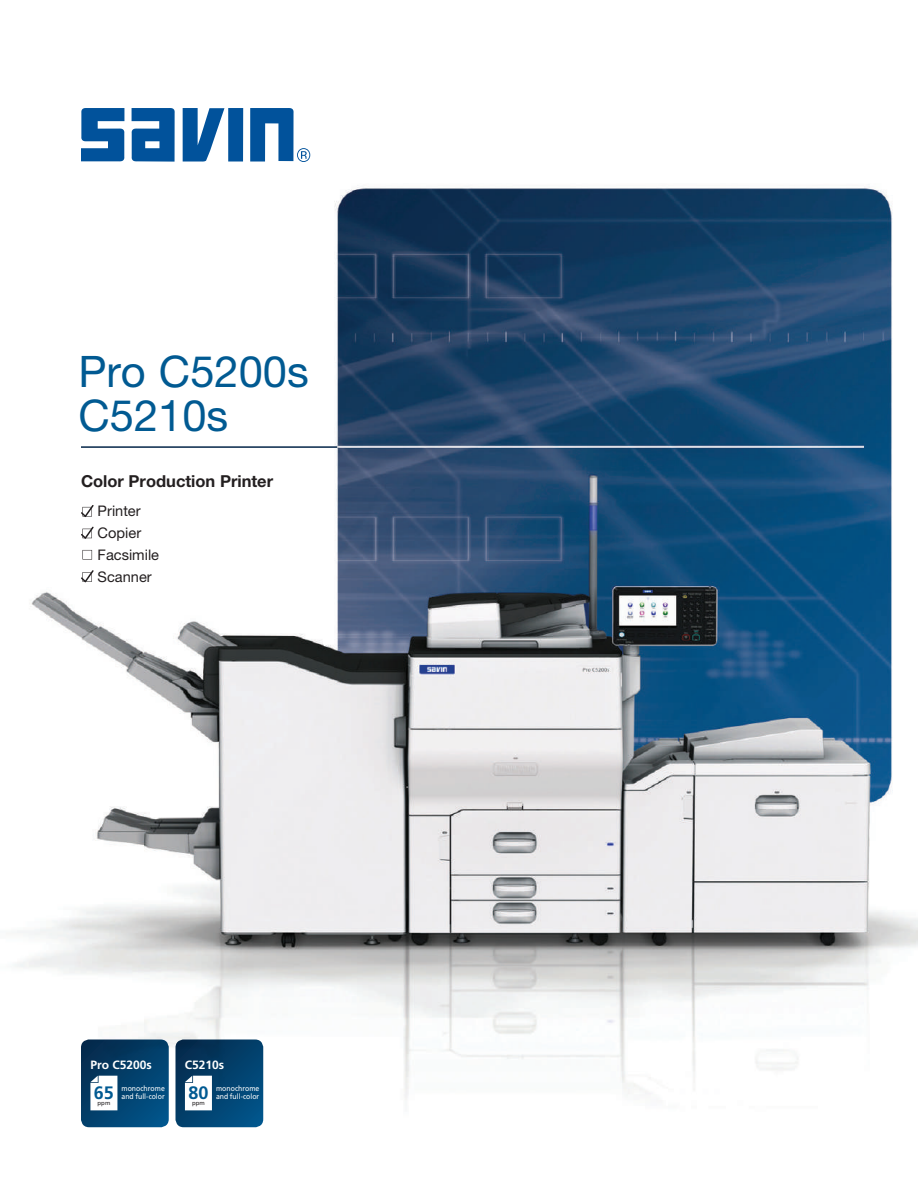
<style>
.page{position:relative;width:918px;height:1188px;background:#fff}
.page>*{position:absolute;margin:0;border:0;box-sizing:border-box;transform-origin:0 0}
.t1{font:43.5px/43.5px "Helvetica Neue LT Std";color:#015a92}
.t2{font:700 18px "Frutiger LT Std";color:#015a92}
.t3{font:700 16.5px "Helvetica Neue LT Std";color:#231f20}
.t4{font:14.7px/21.8px "Helvetica Neue LT Std";color:#231f20}
.t5{font:700 12px "Frutiger LT Std";color:#fff}
.t6{font:7.5px "Frutiger LT Std";letter-spacing:.005em;color:#fff;scale:.92 1}
.t7{font:6px "Frutiger LT Std";letter-spacing:.01em;color:#231f20}
</style>
<div class="page">
<img style="left:14px;top:108px;width:904px;height:1020px">
<svg style="left:81px;top:108px;width:44px;height:54px;background:#3374ae"></svg>
<svg style="left:183px;top:108px;width:41px;height:54px"></svg>
<div style="left:228px;top:108px;width:15px;height:54px;background:#01529b"></div>
<svg style="left:131px;top:108px;width:44px;height:54px;background:#2b6eab"></svg>
<svg style="left:250px;top:108px;width:60px;height:54px"></svg>
<hr style="left:81px;top:446px;width:256px;height:2px;background:#042648">
<svg style="left:81px;top:505px;width:13px;height:12px"></svg>
<svg style="left:81px;top:527px;width:13px;height:12px"></svg>
<svg style="left:82px;top:550px;width:10px;height:10px"></svg>
<svg style="left:81px;top:570px;width:13px;height:12px"></svg>
<svg style="left:176px;top:1040px;width:87px;height:87px;background:#03406b"></svg>
<svg style="left:185px;top:1076px;width:27px;height:34px"></svg>
<svg style="left:81px;top:1040px;width:88px;height:87px;background:#04416c"></svg>
<svg style="left:90px;top:1076px;width:27px;height:34px"></svg>
<h1 class="t1" style="left:78px;top:349px;width:232px">Pro C5200s<br>C5210s</h1>
<h3 class="t3" style="left:81px;top:470px;width:194px">Color Production Printer</h3>
<h3 class="t4" style="left:98px;top:500px;width:63px">Printer<br>Copier<br>Facsimile<br>Scanner</h3>
<h3 class="t5" style="left:90px;top:1057px;width:63px">Pro C5200s</h3>
<p class="t6" style="left:122px;top:1084px;width:49px">monochrome</p>
<h2 class="t2" style="left:94px;top:1083px;width:22px">65</h2>
<p class="t6" style="left:122px;top:1092px;width:49px">and full-color</p>
<p class="t7" style="left:98px;top:1099px;width:14px">ppm</p>
<h3 class="t5" style="left:185px;top:1057px;width:41px">C5210s</h3>
<p class="t7" style="left:192px;top:1099px;width:14px">ppm</p>
<p class="t6" style="left:216px;top:1084px;width:49px">monochrome</p>
<h2 class="t2" style="left:188px;top:1083px;width:22px">80</h2>
<p class="t6" style="left:216px;top:1092px;width:49px">and full-color</p>
</div>
